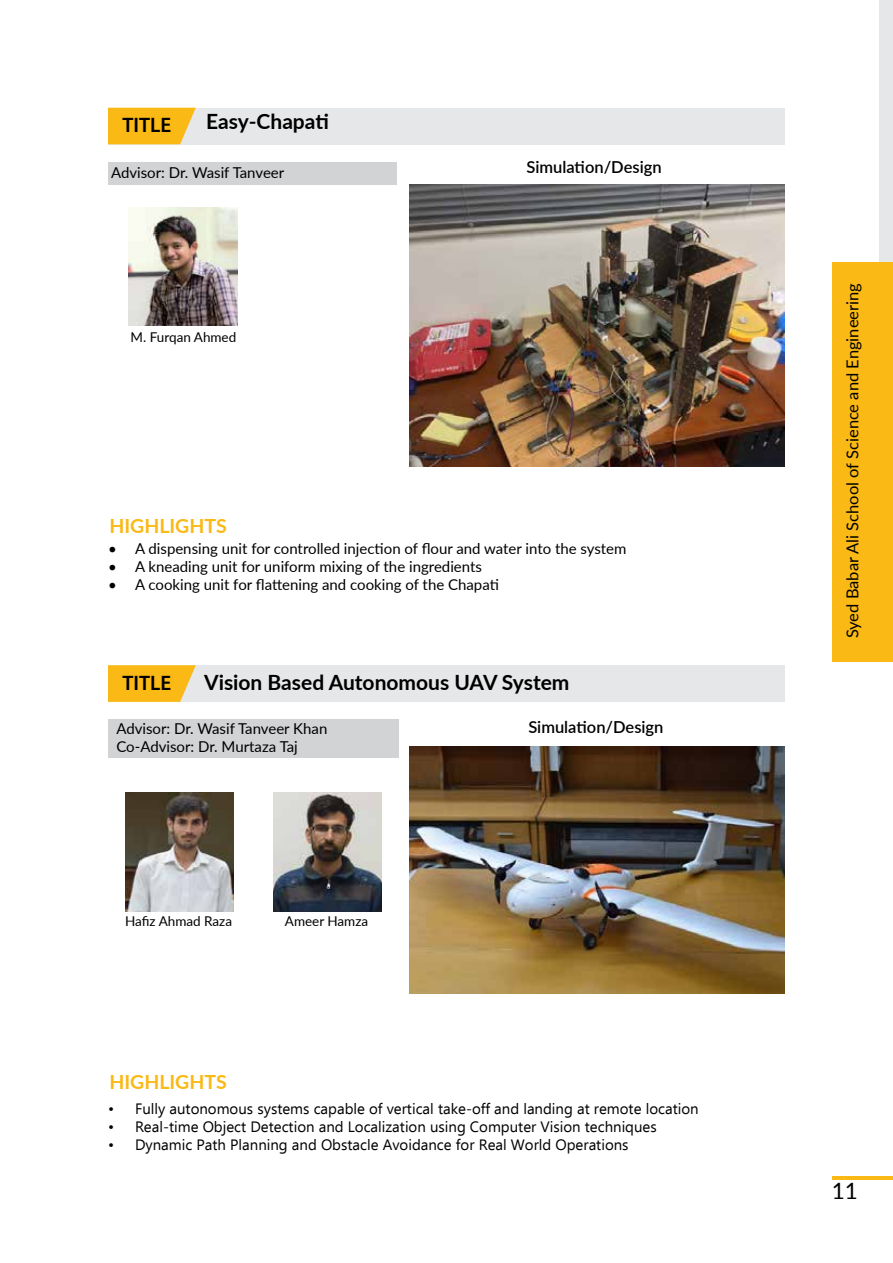
<style>
.page{position:relative;width:893px;height:1263px;background:#fff}
.page>*{position:absolute;margin:0;border:0;box-sizing:border-box;transform-origin:0 0}
.t1{font:22.5px "Lato";color:#000}
.t2{font:700 21px "Lato";color:#000}
.t3{font:600 21px "Myriad Pro";color:#000}
.t4{font:700 19.5px "Lato";color:#fab914}
.t5{font:16.5px "Lato";color:#000101}
.t6{font:600 16.5px "Lato";color:#000}
.t7{font:15px/18px "Lato";color:#000}
.t8{font:15px "Ebrima";color:#000}
.t9{font:13.5px "Lato";color:#000}
</style>
<div class="page">
<div style="left:879px;top:0;width:14px;height:301px;background:#e6e7e8"></div>
<hr style="left:832px;top:1176px;width:61px;height:3px;background:#fab914">
<div style="left:832px;top:262px;width:61px;height:400px;background:#fab914"></div>
<div style="left:108px;top:108px;width:677px;height:37px;background:#e6e7e8"></div>
<div style="left:108px;top:665px;width:677px;height:37px;background:#e6e7e8"></div>
<div style="left:109px;top:162px;width:288px;height:22px;background:#d1d3d4"></div>
<div style="left:108px;top:719px;width:290px;height:39px;background:#d1d3d4"></div>
<img style="left:409px;top:746px;width:376px;height:247px">
<img style="left:409px;top:185px;width:376px;height:281px">
<img style="left:129px;top:207px;width:109px;height:119px">
<img style="left:125px;top:793px;width:109px;height:119px">
<img style="left:273px;top:793px;width:109px;height:119px">
<svg style="left:108px;top:108px;width:88px;height:36px;background:#f8bd27"></svg>
<svg style="left:108px;top:665px;width:88px;height:37px;background:#f7bd29"></svg>
<h2 class="t3" style="left:123px;top:112px;width:50px">TITLE</h2>
<h2 class="t2" style="left:206px;top:105px;width:124px">Easy-Chapati</h2>
<p class="t7" style="left:111px;top:163px;width:175px">Advisor: Dr. Wasif Tanveer</p>
<p class="t9" style="left:131px;top:328px;width:107px">M. Furqan Ahmed</p>
<h3 class="t4" style="left:109px;top:511px;width:119px">HIGHLIGHTS</h3>
<p class="t6" style="left:526px;top:155px;width:137px">Simulation/Design</p>
<p class="t7" style="left:108px;top:539px;width:520px">• A dispensing unit for controlled injection of flour and water into the system</p>
<p class="t7" style="left:108px;top:557px;width:375px">• A kneading unit for uniform mixing of the ingredients</p>
<p class="t7" style="left:108px;top:575px;width:392px">• A cooking unit for flattening and cooking of the Chapati</p>
<h2 class="t2" style="left:204px;top:667px;width:367px">Vision Based Autonomous UAV System</h2>
<p class="t6" style="left:528px;top:714px;width:137px">Simulation/Design</p>
<h2 class="t3" style="left:123px;top:669px;width:50px">TITLE</h2>
<p class="t7" style="left:116px;top:719px;width:212px">Advisor: Dr. Wasif Tanveer Khan<br>Co-Advisor: Dr. Murtaza Taj</p>
<p class="t9" style="left:125px;top:911px;width:108px">Hafiz Ahmad Raza</p>
<p class="t9" style="left:285px;top:911px;width:85px">Ameer Hamza</p>
<h3 class="t4" style="left:109px;top:1067px;width:119px">HIGHLIGHTS</h3>
<p class="t8" style="left:108px;top:1098px;width:592px">• Fully autonomous systems capable of vertical take-off and landing at remote location</p>
<p class="t8" style="left:108px;top:1116px;width:550px">• Real-time Object Detection and Localization using Computer Vision techniques</p>
<p class="t8" style="left:108px;top:1134px;width:522px">• Dynamic Path Planning and Obstacle Avoidance for Real World Operations</p>
<p class="t5" style="left:841px;top:638px;width:357px;rotate:-90deg">Syed Babar Ali School of Science and Engineering</p>
<h1 class="t1" style="left:832px;top:1175px;width:28px">11</h1>
</div>
